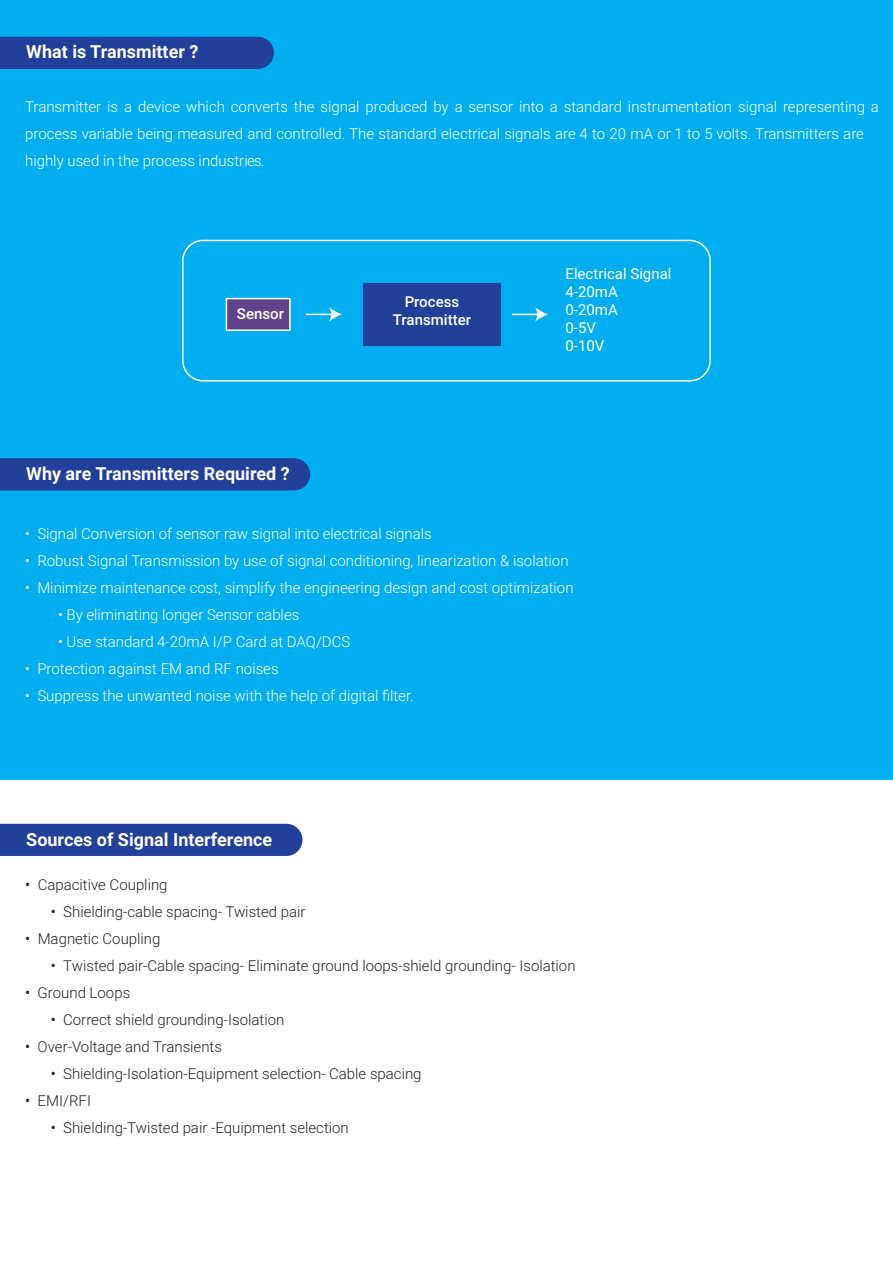
<style>
.page{position:relative;width:893px;height:1263px;background:#fff}
.page>*{position:absolute;margin:0;border:0;box-sizing:border-box;transform-origin:0 0}
.t1{font:700 18px "Roboto";color:#fff}
.t2{font:300 15px/27px "Roboto";color:#fff}
.t3{font:300 15px "Roboto";color:#231f20}
.t4{font:15px/18px "Roboto";color:#fff}
.t5{font:500 15px/18px "Roboto";color:#fff;text-align:center}
.s1{font-weight:400}
</style>
<div class="page">
<div style="left:0;top:0;width:893px;height:779px;background:#00aeef"></div>
<div style="left:0;top:824px;width:302px;height:32px;background:#223f99"></div>
<div style="left:226px;top:298px;width:65px;height:33px;background:#62428a;border:2px solid #fff"></div>
<div style="left:363px;top:283px;width:138px;height:63px;background:#223f99"></div>
<svg style="left:306px;top:307px;width:36px;height:14px"></svg>
<svg style="left:512px;top:307px;width:36px;height:14px"></svg>
<div style="left:182px;top:240px;width:529px;height:142px;border:2px solid #fff;border-radius:20px"></div>
<div style="left:0;top:37px;width:274px;height:32px;background:#223f99"></div>
<div style="left:0;top:458px;width:310px;height:32px;background:#223f99"></div>
<p class="t1" style="left:26px;top:39px;width:174px">What is Transmitter ?</p>
<p class="t2" style="left:25px;top:93px;width:855px">Transmitter is a device which converts the signal produced by a sensor into a standard instrumentation signal representing a process variable being measured and controlled. The standard electrical signals are 4 to 20 mA or 1 to 5 volts. Transmitters are highly used in the process industries.</p>
<p class="t5" style="left:237px;top:304px;width:49px">Sensor</p>
<p class="t5" style="left:393px;top:293px;width:80px">Process<br>Transmitter</p>
<p class="t1" style="left:26px;top:461px;width:265px">Why are Transmitters Required ?</p>
<p class="t4" style="left:565px;top:264px;width:107px">Electrical Signal<br>4-20mA<br>0-20mA<br>0-5V<br>0-10V</p>
<p class="t2" style="left:25px;top:519px;width:408px">• Signal Conversion of sensor raw signal into electrical signals</p>
<p class="t2" style="left:25px;top:546px;width:545px">• Robust Signal Transmission by use of signal conditioning, linearization &amp; isolation</p>
<p class="t2" style="left:25px;top:573px;width:550px">• Minimize maintenance cost, simplify the engineering design and cost optimization</p>
<p class="t2" style="left:58px;top:600px;width:243px">• By eliminating longer Sensor cables</p>
<p class="t2" style="left:58px;top:627px;width:294px">• Use standard 4-20mA I/P Card at DAQ/DCS</p>
<p class="t2" style="left:25px;top:654px;width:255px">• Protection against EM and RF noises</p>
<p class="t2" style="left:25px;top:681px;width:390px">• Suppress the unwanted noise with the help of digital filter.</p>
<p class="t1" style="left:26px;top:827px;width:247px">Sources of Signal Interference</p>
<p class="t3" style="left:25px;top:874px;width:144px"><span class="s1">•</span> Capacitive Coupling</p>
<p class="t3" style="left:51px;top:901px;width:256px"><span class="s1">•</span> Shielding-cable spacing- Twisted pair</p>
<p class="t3" style="left:25px;top:928px;width:137px"><span class="s1">•</span> Magnetic Coupling</p>
<p class="t3" style="left:51px;top:955px;width:526px"><span class="s1">•</span> Twisted pair-Cable spacing- Eliminate ground loops-shield grounding- Isolation</p>
<p class="t3" style="left:25px;top:982px;width:107px"><span class="s1">•</span> Ground Loops</p>
<p class="t3" style="left:51px;top:1009px;width:235px"><span class="s1">•</span> Correct shield grounding-Isolation</p>
<p class="t3" style="left:25px;top:1036px;width:198px"><span class="s1">•</span> Over-Voltage and Transients</p>
<p class="t3" style="left:51px;top:1063px;width:372px"><span class="s1">•</span> Shielding-Isolation-Equipment selection- Cable spacing</p>
<p class="t3" style="left:25px;top:1090px;width:67px"><span class="s1">•</span> EMI/RFI</p>
<p class="t3" style="left:51px;top:1117px;width:300px"><span class="s1">•</span> Shielding-Twisted pair -Equipment selection</p>
</div>
